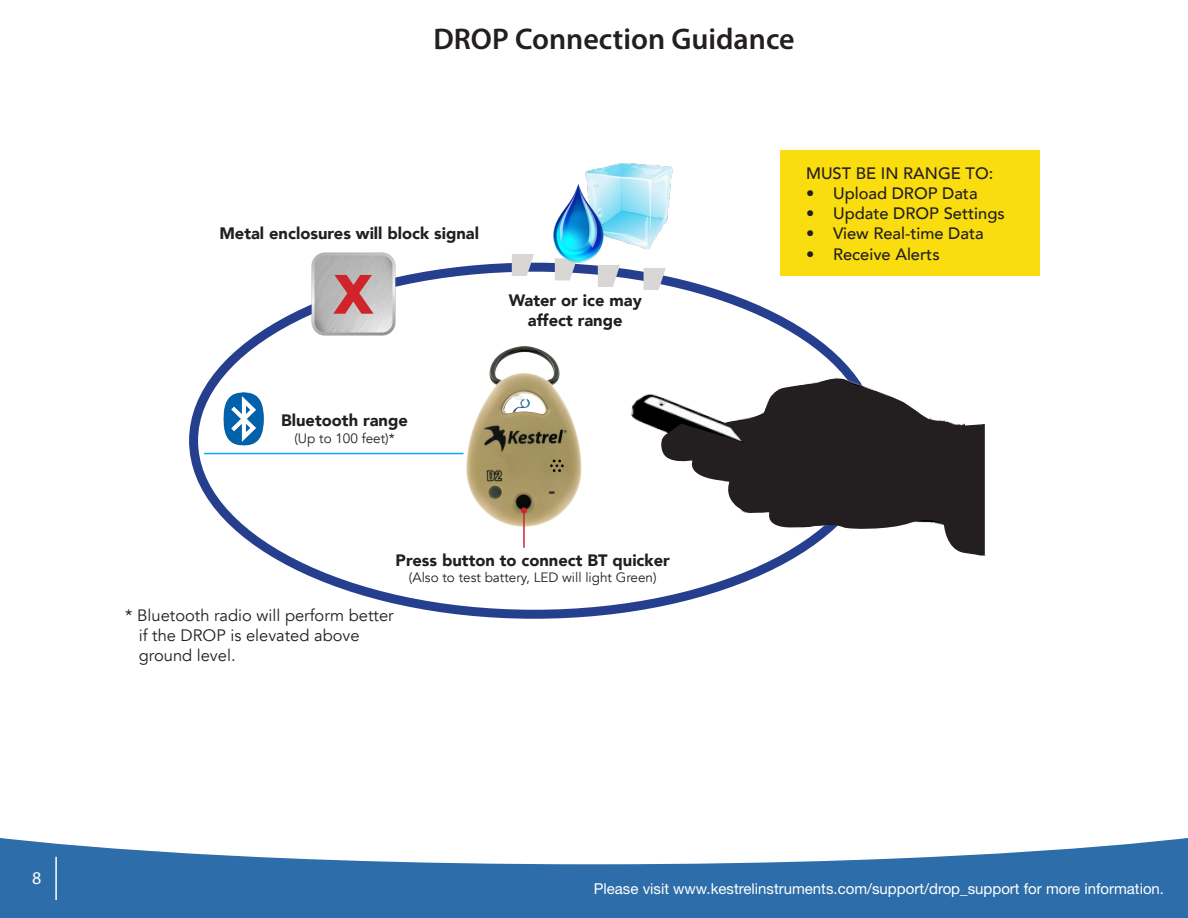
<style>
.page{position:relative;width:1188px;height:918px;background:#fff}
.page>*{position:absolute;margin:0;border:0;box-sizing:border-box;transform-origin:0 0}
.t1{font:600 30px "Myriad Pro";color:#231f20}
.t2{font:18px "Myriad Pro";color:#fff}
.t3{font:900 16.5px/19.8px "Avenir";color:#231f20;text-align:center}
.t4{font:500 16.5px "Avenir";color:#231f20}
.t5{font:16.5px/19.8px "Avenir";color:#231f20}
.t6{font:15px "Helvetica Neue LT Std";color:#fff}
.t7{font:13.5px "Avenir";color:#231f20}
</style>
<div class="page">
<svg style="left:0;top:838px;width:1188px;height:80px;fill:#2d6da9"></svg>
<hr style="left:55px;top:857px;width:2px;height:43px;background:#fff">
<div style="left:780px;top:150px;width:260px;height:126px;background:#fadd0e"></div>
<img style="left:631px;top:370px;width:225px;height:59px">
<img style="left:311px;top:252px;width:85px;height:84px">
<img style="left:446px;top:346px;width:136px;height:181px">
<svg style="left:658px;top:376px;width:328px;height:180px;fill:#231f20"></svg>
<svg style="left:644px;top:268px;width:22px;height:22px"></svg>
<svg style="left:598px;top:272px;width:22px;height:15px"></svg>
<svg style="left:555px;top:272px;width:22px;height:8px"></svg>
<svg style="left:512px;top:254px;width:22px;height:22px"></svg>
<svg style="left:333px;top:275px;width:41px;height:39px"></svg>
<hr style="left:204px;top:453px;width:260px;height:1px;background:#00aeef">
<img style="left:224px;top:392px;width:40px;height:54px">
<hr style="left:523px;top:510px;width:2px;height:38px;background:#d1232a">
<svg style="left:521px;top:507px;width:6px;height:6px"></svg>
<img style="left:585px;top:163px;width:88px;height:87px">
<img style="left:534px;top:180px;width:86px;height:92px">
<p class="t2" style="left:32px;top:867px;width:11px">8</p>
<p class="t1" style="left:433px;top:20px;width:363px">DROP Connection Guidance</p>
<p class="t3" style="left:219px;top:223px;width:261px">Metal enclosures will block signal</p>
<p class="t3" style="left:509px;top:290px;width:135px">Water or ice may affect range</p>
<p class="t3" style="left:281px;top:410px;width:128px">Bluetooth range</p>
<p class="t7" style="left:294px;top:430px;width:102px">(Up to 100 feet)*</p>
<p class="t3" style="left:396px;top:549px;width:276px">Press button to connect BT quicker</p>
<p class="t7" style="left:409px;top:569px;width:249px">(Also to test battery, LED will light Green)</p>
<p class="t5" style="left:139px;top:606px;width:256px;text-indent:-14px">* Bluetooth radio will perform better if the DROP is elevated above ground level.</p>
<p class="t4" style="left:806px;top:158px;width:189px">MUST BE IN RANGE TO:</p>
<p class="t4" style="left:806px;top:179px;width:173px">• Upload DROP Data</p>
<p class="t4" style="left:806px;top:199px;width:200px">• Update DROP Settings</p>
<p class="t4" style="left:806px;top:219px;width:179px">• View Real-time Data</p>
<p class="t4" style="left:806px;top:239px;width:135px">• Receive Alerts</p>
<p class="t6" style="left:594px;top:880px;width:572px">Please visit www.kestrelinstruments.com/support/drop_support for more information.</p>
</div>
